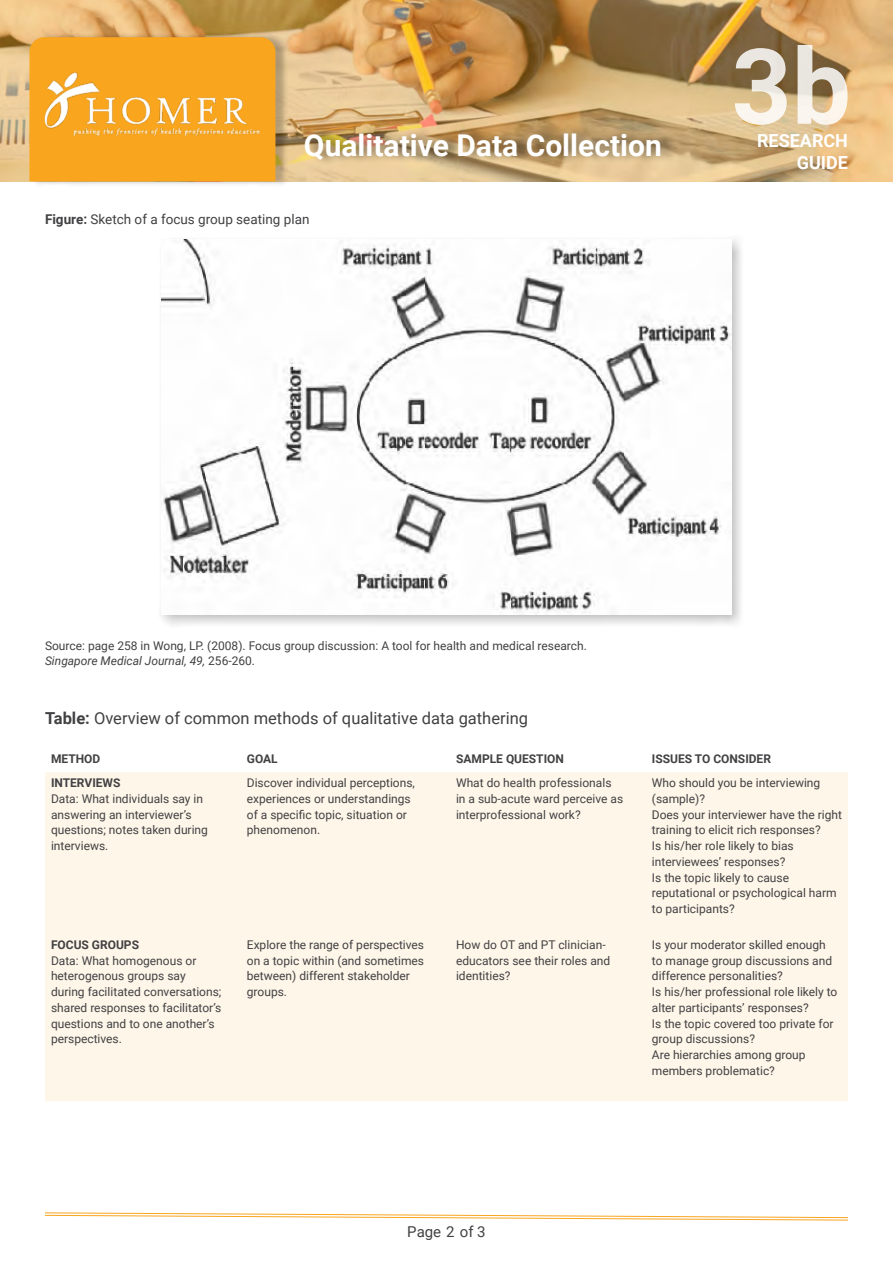
<style>
.page{position:relative;width:893px;height:1263px;background:#fff}
.page>*{position:absolute;margin:0;border:0;box-sizing:border-box;transform-origin:0 0}
.t1{font:700 105px "Roboto";color:#fff}
.t2{font:700 30px "Roboto";color:#fff}
.t3{font:700 18px/21.6px "Roboto";color:#fff;text-align:right}
.t4{font:16.5px "Roboto";color:#414042}
.t5{font:15px "Roboto";color:#414042}
.t6{font:13.5px "Roboto";color:#414042}
.t7{font:12px/15.8px "Roboto";color:#414042}
.t8{font:700 12px "Roboto";color:#414042}
.s1{font-weight:700}
.s2{font-style:italic}
</style>
<div class="page">
<img style="left:0;top:0;width:893px;height:181px">
<div style="left:32px;top:32px;width:256px;height:155px;background:#000;opacity:.24"></div>
<div style="left:29px;top:37px;width:246px;height:144px;background:#f9a51e"></div>
<img style="left:29px;top:70px;width:246px;height:70px">
<svg style="left:45px;top:1212px;width:803px;height:8px"></svg>
<div style="left:158px;top:236px;width:586px;height:392px;background:#000;opacity:.26"></div>
<img style="left:162px;top:239px;width:569px;height:376px">
<div style="left:305px;top:125px;width:372px;height:42px;background:#000;opacity:.5"></div>
<div style="left:45px;top:772px;width:803px;height:329px;background:#fef6e9"></div>
<h2 class="t2" style="left:304px;top:124px;width:359px">Qualitative Data Collection</h2>
<p class="t6" style="left:45px;top:209px;width:266px"><span class="s1">Figure:</span> Sketch of a focus group seating plan</p>
<h1 class="t1" style="left:732px;top:13px;width:121px">3b</h1>
<h3 class="t3" style="left:757px;top:129px;width:92px">RESEARCH<br>GUIDE</h3>
<p class="t7" style="left:45px;top:637px;width:543px;line-height:15px">Source: page 258 in Wong, LP. (2008). Focus group discussion: A tool for health and medical research.<br><span class="s2">Singapore Medical Journal, 49,</span> 256-260.</p>
<h3 class="t4" style="left:45px;top:706px;width:485px"><span class="s1">Table:</span> Overview of common methods of qualitative data gathering</h3>
<p class="t8" style="left:51px;top:750px;width:51px">METHOD</p>
<p class="t8" style="left:247px;top:750px;width:32px">GOAL</p>
<p class="t8" style="left:456px;top:750px;width:109px">SAMPLE QUESTION</p>
<p class="t8" style="left:652px;top:750px;width:121px">ISSUES TO CONSIDER</p>
<p class="t8" style="left:51px;top:774px;width:71px">INTERVIEWS</p>
<p class="t7" style="left:51px;top:790px;width:158px">Data: What individuals say in answering an interviewer’s questions; notes taken during interviews.</p>
<p class="t7" style="left:247px;top:775px;width:170px">Discover individual perceptions, experiences or understandings of a specific topic, situation or phenomenon.</p>
<p class="t7" style="left:456px;top:775px;width:169px">What do health professionals in a sub-acute ward perceive as interprofessional work?</p>
<p class="t7" style="left:652px;top:775px;width:192px">Who should you be interviewing (sample)?<br>Does your interviewer have the right training to elicit rich responses?<br>Is his/her role likely to bias interviewees’ responses?<br>Is the topic likely to cause reputational or psychological harm to participants?</p>
<p class="t8" style="left:51px;top:936px;width:90px">FOCUS GROUPS</p>
<p class="t7" style="left:51px;top:952px;width:172px">Data: What homogenous or heterogenous groups say during facilitated conversations; shared responses to facilitator’s questions and to one another’s perspectives.</p>
<p class="t7" style="left:247px;top:936px;width:179px">Explore the range of perspectives on a topic within (and sometimes between) different stakeholder groups.</p>
<p class="t7" style="left:456px;top:936px;width:156px">How do OT and PT clinician&shy;educators see their roles and identities?</p>
<p class="t7" style="left:652px;top:936px;width:187px">Is your moderator skilled enough to manage group discussions and difference personalities?<br>Is his/her professional role likely to alter participants’ responses?<br>Is the topic covered too private for group discussions?<br>Are hierarchies among group members problematic?</p>
<p class="t5" style="left:407px;top:1221px;width:80px">Page of 3</p>
<p class="t5" style="left:446px;top:1221px;width:10px">2</p>
</div>
